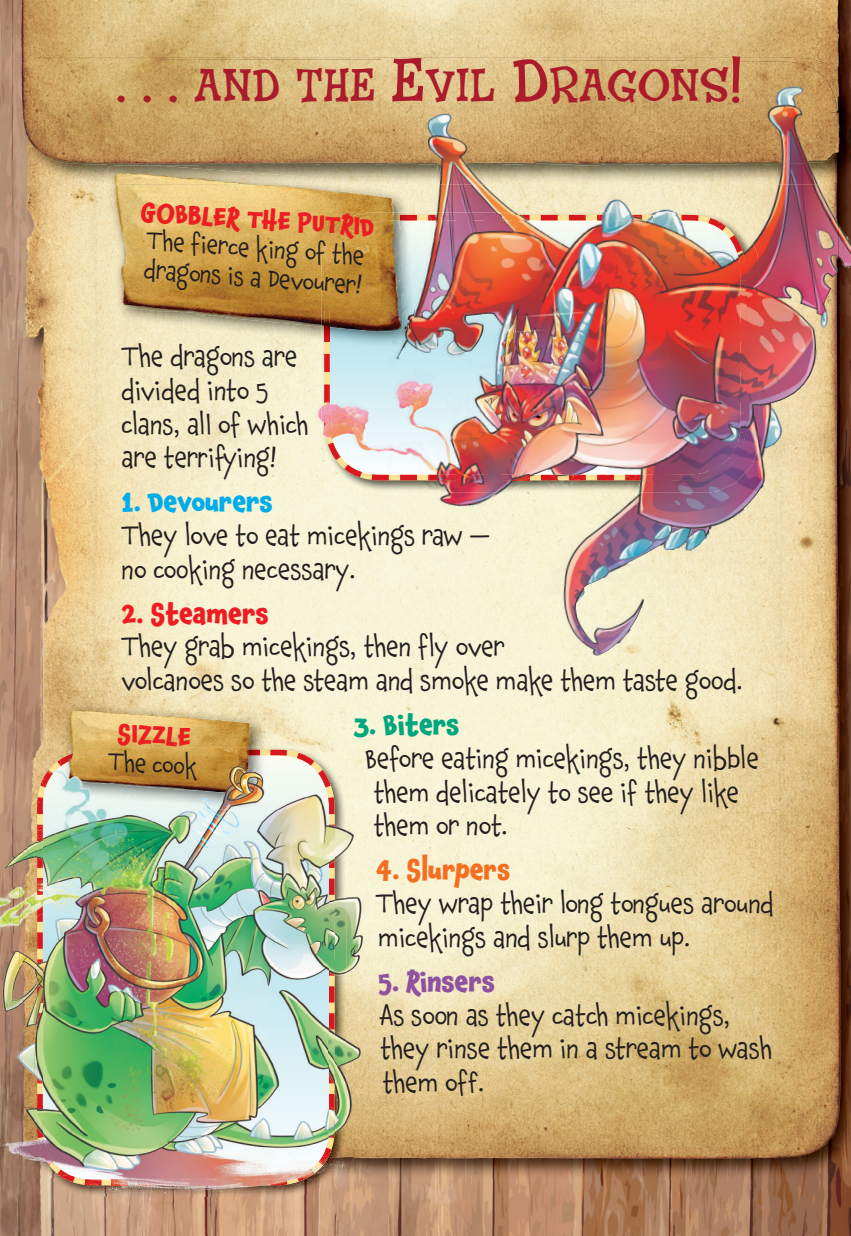
<style>
.page{position:relative;width:851px;height:1236px;background:#fff}
.page>*{position:absolute;margin:0;border:0;box-sizing:border-box;transform-origin:0 0}
.t1{font:47.25px "Fink Roman";color:#aa1c2c}
.t2{font:27px/33.8px "Chaloops";letter-spacing:-.005em;color:#231f20}
.t3{font:700 27px "Chaloops";letter-spacing:-.005em;color:#00adea}
.t4{font:700 27px "Chaloops";letter-spacing:-.005em;color:#ee1d23}
.t5{font:700 27px "Chaloops";letter-spacing:-.005em;color:#f36f21}
.t6{font:700 27px "Chaloops";letter-spacing:-.005em;color:#8f52a1}
.t7{font:700 27px "Chaloops";letter-spacing:-.005em;color:#00a77e}
.t8{font:24.75px/29.2px "Chaloops";color:#231f20}
.t9{font:700 24.75px "Chaloops";color:#ec1d23}
.s1{font-size:63px}
</style>
<div class="page">
<img style="left:0;top:0;width:850px;height:1235px">
<img style="left:0;top:595px;width:3px;height:131px">
<img style="left:19px;top:144px;width:831px;height:1035px">
<img style="left:280px;top:1187px;width:48px;height:9px">
<img style="left:47px;top:1187px;width:37px;height:9px">
<img style="left:337px;top:975px;width:9px;height:55px">
<img style="left:337px;top:861px;width:9px;height:35px">
<img style="left:337px;top:747px;width:9px;height:77px">
<img style="left:34px;top:747px;width:303px;height:440px">
<img style="left:61px;top:703px;width:207px;height:42px">
<img style="left:161px;top:793px;width:38px;height:16px">
<img style="left:263px;top:755px;width:5px;height:54px">
<img style="left:66px;top:709px;width:192px;height:38px">
<img style="left:93px;top:747px;width:14px;height:2px">
<img style="left:93px;top:755px;width:170px;height:38px">
<img style="left:93px;top:749px;width:14px;height:6px">
<img style="left:841px;top:0;width:9px;height:57px">
<img style="left:19px;top:0;width:1px;height:144px">
<img style="left:486px;top:166px;width:289px;height:19px">
<img style="left:818px;top:166px;width:20px;height:18px">
<img style="left:25px;top:166px;width:411px;height:19px">
<img style="left:20px;top:0;width:821px;height:57px">
<img style="left:20px;top:57px;width:821px;height:97px">
<img style="left:23px;top:59px;width:815px;height:107px">
<img style="left:321px;top:212px;width:427px;height:271px">
<img style="left:838px;top:221px;width:12px;height:52px">
<svg style="left:550px;top:613px;width:6px;height:10px"></svg>
<img style="left:608px;top:604px;width:2px;height:13px">
<svg style="left:635px;top:559px;width:29px;height:9px"></svg>
<svg style="left:703px;top:540px;width:14px;height:10px"></svg>
<img style="left:711px;top:525px;width:27px;height:14px">
<svg style="left:573px;top:517px;width:11px;height:17px"></svg>
<svg style="left:593px;top:509px;width:4px;height:4px"></svg>
<svg style="left:435px;top:507px;width:12px;height:11px"></svg>
<img style="left:600px;top:499px;width:14px;height:10px">
<svg style="left:749px;top:498px;width:12px;height:12px"></svg>
<img style="left:436px;top:492px;width:74px;height:16px">
<svg style="left:767px;top:476px;width:3px;height:7px"></svg>
<svg style="left:770px;top:460px;width:4px;height:4px"></svg>
<svg style="left:786px;top:434px;width:4px;height:6px"></svg>
<svg style="left:784px;top:423px;width:3px;height:5px"></svg>
<svg style="left:793px;top:412px;width:5px;height:5px"></svg>
<img style="left:315px;top:405px;width:6px;height:19px">
<svg style="left:817px;top:345px;width:3px;height:4px"></svg>
<svg style="left:819px;top:331px;width:3px;height:4px"></svg>
<svg style="left:682px;top:208px;width:4px;height:4px"></svg>
<img style="left:650px;top:198px;width:28px;height:14px">
<img style="left:599px;top:196px;width:33px;height:13px">
<svg style="left:419px;top:195px;width:5px;height:6px"></svg>
<img style="left:431px;top:185px;width:87px;height:24px">
<img style="left:610px;top:584px;width:45px;height:43px">
<svg style="left:731px;top:176px;width:6px;height:6px"></svg>
<img style="left:436px;top:165px;width:50px;height:20px">
<img style="left:775px;top:163px;width:43px;height:22px">
<svg style="left:759px;top:143px;width:4px;height:4px"></svg>
<img style="left:424px;top:110px;width:43px;height:55px">
<img style="left:763px;top:83px;width:41px;height:81px">
<img style="left:545px;top:485px;width:23px;height:3px">
<img style="left:424px;top:485px;width:117px;height:7px">
<img style="left:321px;top:404px;width:3px;height:20px">
<img style="left:631px;top:240px;width:127px;height:252px">
<img style="left:670px;top:212px;width:8px;height:3px">
<img style="left:549px;top:241px;width:148px;height:234px">
<img style="left:675px;top:475px;width:15px;height:5px">
<img style="left:324px;top:409px;width:6px;height:15px">
<img style="left:697px;top:271px;width:49px;height:160px">
<img style="left:670px;top:215px;width:11px;height:5px">
<img style="left:400px;top:475px;width:275px;height:10px">
<img style="left:740px;top:292px;width:6px;height:19px">
<img style="left:740px;top:323px;width:6px;height:18px">
<img style="left:740px;top:354px;width:6px;height:18px">
<img style="left:740px;top:384px;width:6px;height:18px">
<svg style="left:690px;top:431px;width:58px;height:50px;background:#845881"></svg>
<svg style="left:319px;top:424px;width:54px;height:59px"></svg>
<img style="left:740px;top:415px;width:6px;height:18px">
<svg style="left:697px;top:197px;width:49px;height:74px;background:#e1bda4"></svg>
<img style="left:398px;top:185px;width:14px;height:24px">
<img style="left:107px;top:185px;width:214px;height:159px">
<img style="left:107px;top:165px;width:265px;height:20px">
<img style="left:321px;top:327px;width:3px;height:18px">
<img style="left:330px;top:332px;width:61px;height:15px">
<img style="left:417px;top:240px;width:4px;height:45px">
<img style="left:391px;top:285px;width:33px;height:62px">
<img style="left:110px;top:185px;width:288px;height:141px">
<img style="left:114px;top:170px;width:169px;height:15px">
<img style="left:321px;top:212px;width:73px;height:115px">
<img style="left:330px;top:220px;width:87px;height:112px">
<img style="left:324px;top:264px;width:30px;height:63px">
<img style="left:380px;top:215px;width:14px;height:5px">
<svg style="left:324px;top:311px;width:6px;height:98px"></svg>
<img style="left:324px;top:292px;width:6px;height:19px">
<img style="left:394px;top:209px;width:276px;height:31px">
<svg style="left:322px;top:214px;width:58px;height:50px;background:#cd9d46"></svg>
<img style="left:324px;top:262px;width:6px;height:18px">
<svg style="left:389px;top:311px;width:23px;height:24px"></svg>
<img style="left:403px;top:302px;width:12px;height:18px">
<img style="left:111px;top:1196px;width:161px;height:6px">
<img style="left:0;top:1122px;width:19px;height:36px">
<img style="left:1px;top:949px;width:15px;height:63px">
<img style="left:0;top:884px;width:16px;height:52px">
<img style="left:3px;top:847px;width:13px;height:23px">
<img style="left:356px;top:1159px;width:6px;height:20px">
<img style="left:19px;top:1123px;width:17px;height:42px">
<img style="left:21px;top:1115px;width:13px;height:41px">
<img style="left:346px;top:1074px;width:7px;height:51px">
<img style="left:346px;top:1038px;width:16px;height:27px">
<img style="left:336px;top:896px;width:28px;height:79px">
<img style="left:346px;top:829px;width:9px;height:22px">
<svg style="left:32px;top:726px;width:12px;height:5px"></svg>
<img style="left:84px;top:1185px;width:196px;height:11px">
<img style="left:34px;top:1115px;width:10px;height:41px">
<img style="left:334px;top:1030px;width:12px;height:99px">
<img style="left:336px;top:824px;width:10px;height:37px">
<img style="left:93px;top:766px;width:68px;height:54px">
<img style="left:101px;top:1179px;width:169px;height:6px">
<img style="left:86px;top:1177px;width:7px;height:2px">
<img style="left:329px;top:1110px;width:5px;height:10px">
<img style="left:37px;top:1115px;width:6px;height:13px">
<img style="left:244px;top:1179px;width:16px;height:6px">
<img style="left:217px;top:1179px;width:16px;height:6px">
<img style="left:191px;top:1179px;width:16px;height:6px">
<img style="left:165px;top:1179px;width:16px;height:6px">
<img style="left:138px;top:1179px;width:16px;height:6px">
<img style="left:112px;top:1179px;width:16px;height:6px">
<img style="left:281px;top:1129px;width:75px;height:58px">
<img style="left:327px;top:819px;width:9px;height:291px">
<img style="left:329px;top:824px;width:5px;height:16px">
<img style="left:86px;top:1179px;width:15px;height:6px">
<img style="left:270px;top:1178px;width:17px;height:7px">
<img style="left:36px;top:1128px;width:50px;height:59px">
<img style="left:328px;top:1120px;width:6px;height:17px">
<svg style="left:195px;top:806px;width:7px;height:5px"></svg>
<svg style="left:125px;top:794px;width:24px;height:14px"></svg>
<img style="left:199px;top:774px;width:66px;height:35px">
<img style="left:224px;top:764px;width:38px;height:29px">
<img style="left:16px;top:745px;width:77px;height:370px">
<svg style="left:107px;top:743px;width:161px;height:12px;background:#d0a153"></svg>
<h1 class="t1" style="left:116px;top:67px;width:627px"><span class="s1">. . .</span> AND THE <span class="s1">E</span>VIL <span class="s1">D</span>RAGONS<span class="s1">!</span></h1>
<p class="t9" style="left:141px;top:201px;width:235px;rotate:4deg">GOBBLER THE PUTRID</p>
<p class="t8" style="left:147px;top:229px;width:220px;rotate:4deg">The fierce king of the dragons is a Devourer!</p>
<p class="t2" style="left:122px;top:343px;width:189px">The dragons are divided into 5 clans, all of which are terrifying!</p>
<p class="t3" style="left:122px;top:491px;width:153px">1. Devourers</p>
<p class="t2" style="left:122px;top:522px;width:370px">They love to eat micekings raw — no cooking necessary.</p>
<p class="t4" style="left:122px;top:602px;width:148px">2. Steamers</p>
<p class="t2" style="left:122px;top:633px;width:623px">They grab micekings, then fly over<br>volcanoes so the steam and smoke make them taste good.</p>
<p class="t7" style="left:353px;top:714px;width:107px">3. Biters</p>
<p class="t2" style="left:373px;top:745px;width:387px;text-indent:-9px">Before eating micekings, they nibble them delicately to see if they like them or not.</p>
<p class="t5" style="left:376px;top:859px;width:136px">4. Slurpers</p>
<p class="t2" style="left:376px;top:890px;width:399px">They wrap their long tongues around micekings and slurp them up.</p>
<p class="t6" style="left:378px;top:970px;width:118px">5. Rinsers</p>
<p class="t2" style="left:380px;top:1001px;width:393px">As soon as they catch micekings, they rinse them in a stream to wash them off.</p>
<p class="t9" style="left:118px;top:723px;width:75px;rotate:3deg">SIZZLE</p>
<p class="t8" style="left:109px;top:750px;width:91px;rotate:3deg">The cook</p>
</div>
